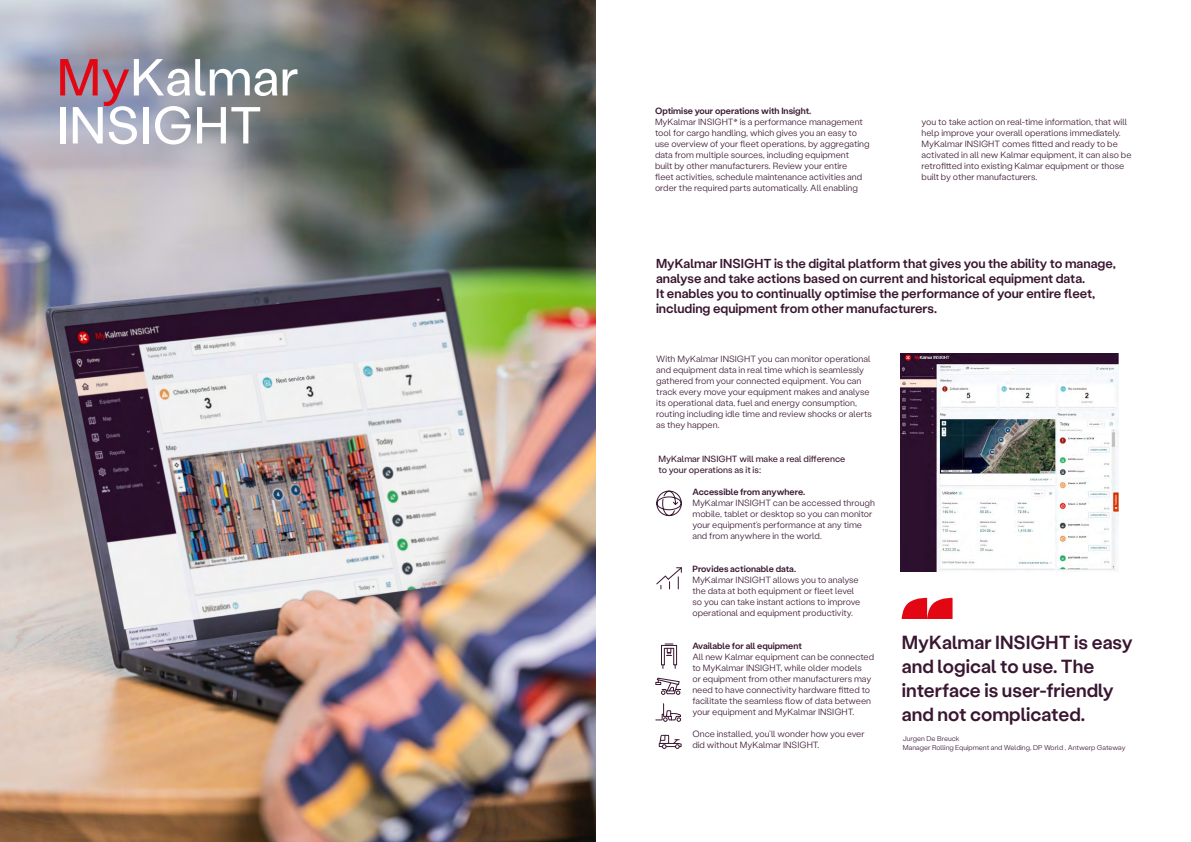
<style>
.page{position:relative;width:1191px;height:842px;background:#fff}
.page>*{position:absolute;margin:0;border:0;box-sizing:border-box;transform-origin:0 0}
.t1{font:52px/48px "Stabil Grotesk 50";color:#fff}
.t2{font:500 19px/24px "Stabil Grotesk 60";color:#391631}
.t3{font:500 13px/15px "Stabil Grotesk 60";color:#391631}
.t4{font:300 9px/11px "Stabil Grotesk 40";color:#391631}
.t5{font:500 9px "Stabil Grotesk 60";color:#391631}
.t6{font:9px/11px "Stabil Grotesk 50";color:#391631}
.t7{font:300 7px/8.7px "Stabil Grotesk 40";color:#391631}
.s1{color:#e30613}
</style>
<div class="page">
<svg style="left:656px;top:567px;width:26px;height:22px"></svg>
<svg style="left:656px;top:490px;width:26px;height:26px"></svg>
<svg style="left:661px;top:644px;width:16px;height:24px"></svg>
<svg style="left:655px;top:677px;width:26px;height:18px"></svg>
<svg style="left:655px;top:703px;width:26px;height:19px"></svg>
<svg style="left:658px;top:735px;width:23px;height:14px"></svg>
<img style="left:0;top:0;width:595px;height:842px">
<svg style="left:901px;top:597px;width:51px;height:22px"></svg>
<img style="left:900px;top:353px;width:218px;height:218px">
<h1 class="t1" style="left:57px;top:50px;width:243px"><span class="s1">My</span>Kalmar<br>INSIGHT</h1>
<p class="t5" style="left:655px;top:105px;width:158px">Optimise your operations with Insight.</p>
<p class="t4" style="left:655px;top:116px;width:216px">MyKalmar INSIGHT* is a performance management tool for cargo handling, which gives you an easy to use overview of your fleet operations, by aggregating data from multiple sources, including equipment<br>built by other manufacturers. Review your entire<br>fleet activities, schedule maintenance activities and order the required parts automatically. All enabling</p>
<p class="t4" style="left:921px;top:116px;width:211px">you to take action on real-time information, that will help improve your overall operations immediately.<br>MyKalmar INSIGHT comes fitted and ready to be activated in all new Kalmar equipment, it can also be retrofitted into existing Kalmar equipment or those built by other manufacturers.</p>
<p class="t3" style="left:656px;top:255px;width:461px">MyKalmar INSIGHT is the digital platform that gives you the ability to manage, analyse and take actions based on current and historical equipment data.<br>It enables you to continually optimise the performance of your entire fleet, including equipment from other manufacturers.</p>
<p class="t4" style="left:656px;top:352px;width:217px">With MyKalmar INSIGHT you can monitor operational and equipment data in real time which is seamlessly gathered from your connected equipment. You can track every move your equipment makes and analyse its operational data, fuel and energy consumption, routing including idle time and review shocks or alerts as they happen.</p>
<p class="t6" style="left:658px;top:453px;width:188px">MyKalmar INSIGHT will make a real difference to your operations as it is:</p>
<p class="t5" style="left:692px;top:486px;width:114px">Accessible from anywhere.</p>
<p class="t4" style="left:692px;top:497px;width:184px">MyKalmar INSIGHT can be accessed through mobile, tablet or desktop so you can monitor your equipment’s performance at any time and from anywhere in the world.</p>
<p class="t5" style="left:692px;top:563px;width:105px">Provides actionable data.</p>
<p class="t4" style="left:692px;top:574px;width:169px">MyKalmar INSIGHT allows you to analyse the data at both equipment or fleet level so you can take instant actions to improve operational and equipment productivity.</p>
<p class="t5" style="left:692px;top:640px;width:111px">Available for all equipment</p>
<p class="t4" style="left:692px;top:651px;width:183px">All new Kalmar equipment can be connected to MyKalmar INSIGHT, while older models<br>or equipment from other manufacturers may need to have connectivity hardware fitted to facilitate the seamless flow of data between your equipment and MyKalmar INSIGHT.</p>
<p class="t4" style="left:692px;top:728px;width:174px">Once installed, you’ll wonder how you ever did without MyKalmar INSIGHT.</p>
<h2 class="t2" style="left:901px;top:629px;width:232px">MyKalmar INSIGHT is easy and logical to use. The interface is user-friendly and not complicated.</h2>
<p class="t7" style="left:903px;top:734px;width:224px">Jurgen De Breuck<br>Manager Rolling Equipment and Welding, DP World , Antwerp Gateway</p>
</div>
